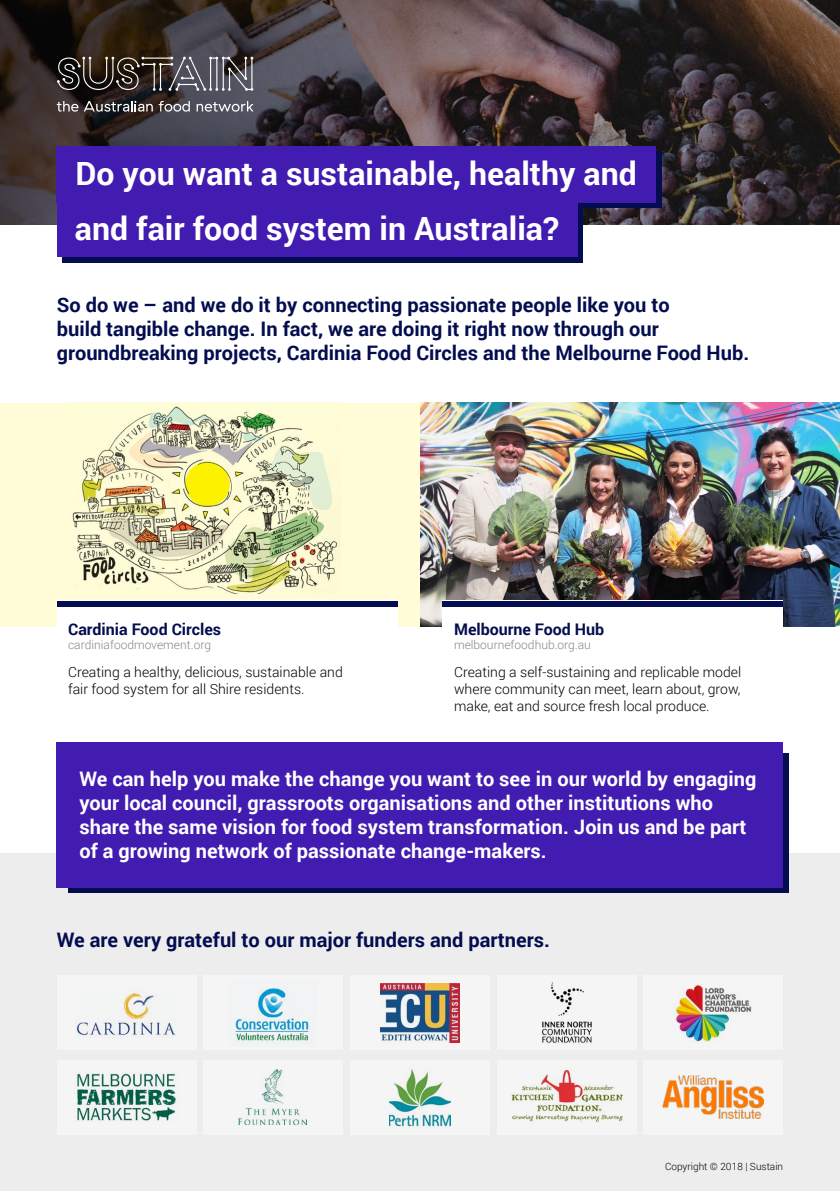
<style>
.page{position:relative;width:840px;height:1191px;background:#fff}
.page>*{position:absolute;margin:0;border:0;box-sizing:border-box;transform-origin:0 0}
.t1{font:700 32px/54.8px "Roboto";color:#fff}
.t2{font:700 20px/24px "Roboto";color:#fff}
.t3{font:700 20px/24px "Roboto";color:#030d4f}
.t4{font:700 16px "Roboto";color:#030d4f}
.t5{font:300 14px/16.8px "Roboto";color:#000}
.t6{font:300 12px "Roboto";color:#878787}
.t7{font:300 10px "Roboto";color:#000}
</style>
<div class="page">
<div style="left:0;top:853px;width:839px;height:338px;background:#ededed"></div>
<div style="left:0;top:403px;width:420px;height:223px;background:#fffcd7"></div>
<img style="left:72px;top:406px;width:266px;height:188px">
<img style="left:420px;top:403px;width:419px;height:223px">
<div style="left:57px;top:601px;width:340px;height:113px;background:#fff"></div>
<div style="left:57px;top:601px;width:340px;height:5px;background:#030d4f"></div>
<div style="left:442px;top:601px;width:340px;height:113px;background:#fff"></div>
<div style="left:442px;top:601px;width:340px;height:5px;background:#030d4f"></div>
<svg style="left:68px;top:753px;width:720px;height:140px;background:#0d0f5f"></svg>
<div style="left:57px;top:742px;width:725px;height:145px;background:#421bb0"></div>
<svg style="left:0;top:0;width:839px;height:224px;background:#403535"></svg>
<svg style="left:577px;top:151px;width:84px;height:57px"></svg>
<div style="left:62px;top:206px;width:521px;height:57px;background:#030d4f"></div>
<div style="left:57px;top:146px;width:598px;height:56px;background:#421bb0"></div>
<div style="left:57px;top:200px;width:520px;height:57px;background:#421bb0"></div>
<svg style="left:57px;top:57px;width:196px;height:34px;background:#524d4d"></svg>
<svg style="left:57px;top:101px;width:21px;height:11px"></svg>
<svg style="left:84px;top:101px;width:69px;height:11px"></svg>
<svg style="left:159px;top:101px;width:31px;height:11px"></svg>
<svg style="left:196px;top:101px;width:57px;height:11px"></svg>
<div style="left:57px;top:975px;width:139px;height:74px;background:#f5f5f5"></div>
<div style="left:203px;top:975px;width:140px;height:74px;background:#f5f5f5"></div>
<div style="left:350px;top:975px;width:139px;height:74px;background:#f5f5f5"></div>
<div style="left:496px;top:975px;width:140px;height:74px;background:#f5f5f5"></div>
<div style="left:643px;top:975px;width:139px;height:74px;background:#f5f5f5"></div>
<div style="left:57px;top:1060px;width:139px;height:74px;background:#f5f5f5"></div>
<div style="left:203px;top:1060px;width:140px;height:74px;background:#f5f5f5"></div>
<div style="left:350px;top:1060px;width:139px;height:74px;background:#f5f5f5"></div>
<div style="left:496px;top:1060px;width:140px;height:74px;background:#f5f5f5"></div>
<div style="left:643px;top:1060px;width:139px;height:74px;background:#f5f5f5"></div>
<img style="left:238px;top:1070px;width:68px;height:54px">
<img style="left:662px;top:1076px;width:101px;height:42px">
<img style="left:380px;top:983px;width:79px;height:59px">
<img style="left:675px;top:984px;width:77px;height:58px">
<img style="left:76px;top:992px;width:100px;height:44px">
<img style="left:542px;top:982px;width:50px;height:61px">
<img style="left:77px;top:1073px;width:99px;height:48px">
<img style="left:511px;top:1069px;width:110px;height:54px">
<img style="left:235px;top:987px;width:74px;height:54px">
<img style="left:389px;top:1068px;width:61px;height:59px">
<h1 class="t1" style="left:75px;top:145px;width:563px">Do you want a sustainable, healthy and and fair food system in Australia?</h1>
<p class="t3" style="left:57px;top:292px;width:693px">So do we – and we do it by connecting passionate people like you to<br>build tangible change. In fact, we are doing it right now through our groundbreaking projects, Cardinia Food Circles and the Melbourne Food Hub.</p>
<p class="t4" style="left:68px;top:617px;width:154px">Cardinia Food Circles</p>
<p class="t6" style="left:68px;top:636px;width:144px">cardiniafoodmovement.org</p>
<p class="t5" style="left:68px;top:663px;width:276px">Creating a healthy, delicious, sustainable and fair food system for all Shire residents.</p>
<p class="t4" style="left:454px;top:617px;width:152px">Melbourne Food Hub</p>
<p class="t6" style="left:454px;top:636px;width:138px">melbournefoodhub.org.au</p>
<p class="t5" style="left:454px;top:663px;width:288px;text-align:justify">Creating a self-sustaining and replicable model where community can meet, learn about, grow, make, eat and source fresh local produce.</p>
<p class="t2" style="left:79px;top:766px;width:678px">We can help you make the change you want to see in our world by engaging your local council, grassroots organisations and other institutions who share the same vision for food system transformation. Join us and be part of a growing network of passionate change-makers.</p>
<p class="t3" style="left:57px;top:927px;width:494px">We are very grateful to our major funders and partners.</p>
<p class="t7" style="left:664px;top:1160px;width:120px">Copyright © 2018 | Sustain</p>
</div>
